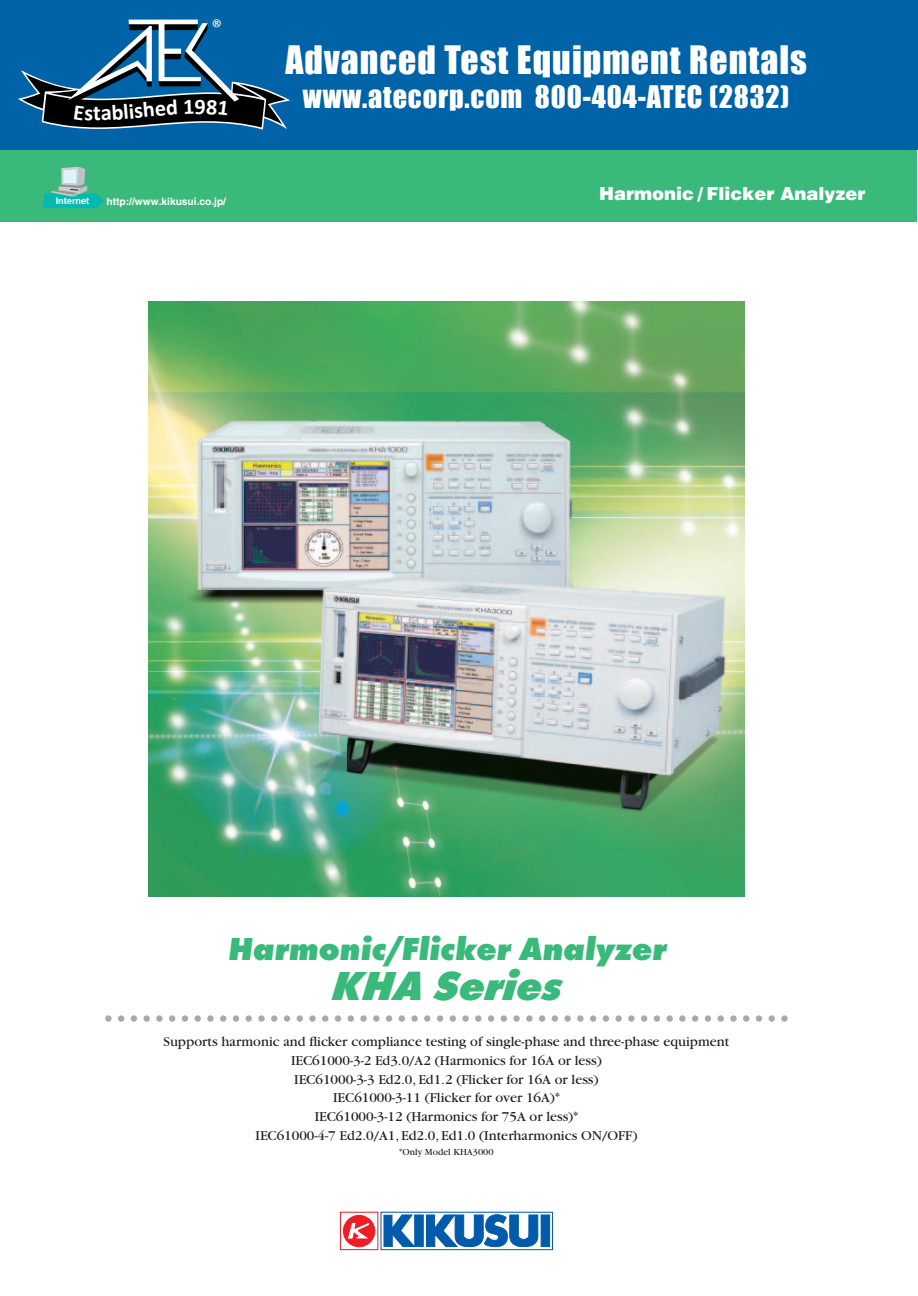
<style>
.page{position:relative;width:918px;height:1296px;background:#fff}
.page>*{position:absolute;margin:0;border:0;box-sizing:border-box;transform-origin:0 0}
.t1{font:italic 800 42px "Futura T";letter-spacing:-.005em;color:#39b97a}
.t2{font:36px "Impact";letter-spacing:.03em;color:#fff}
.t3{font:italic 800 33px "Futura T";color:#39b97a}
.t4{font:28.5px "Impact";letter-spacing:.03em;color:#fff}
.t5{font:700 22.2px "Calibri";color:#fff}
.t6{font:21.3px "Calibri";color:#fff}
.t7{font:900 18px "Helvetica";color:#fff}
.t8{font:14.25px/18.8px "Garamond";color:#231f20;text-align:center}
.t9{font:700 10.2px "Helvetica";color:#fff}
.t10{font:9.75px "Garamond";color:#231f20}
.t11{font:700 9.15px "Helvetica";color:#fff}
</style>
<div class="page">
<div style="left:0;top:151px;width:917px;height:71px;background:#39b97a"></div>
<svg style="left:44px;top:167px;width:60px;height:41px"></svg>
<svg style="left:340px;top:1212px;width:38px;height:38px"></svg>
<svg style="left:381px;top:1212px;width:172px;height:38px"></svg>
<div style="left:343px;top:1215px;width:32px;height:32px;background:#ee1d23;border:1px solid #ee1d23;border-radius:50%"></div>
<svg style="left:348px;top:1222px;width:22px;height:17px"></svg>
<div style="left:415px;top:1215px;width:8px;height:32px;background:#015aaa"></div>
<svg style="left:426px;top:1212px;width:112px;height:39px"></svg>
<div style="left:541px;top:1215px;width:9px;height:32px;background:#015aaa;border:1px solid #015aaa"></div>
<svg style="left:384px;top:1215px;width:31px;height:32px"></svg>
<div style="left:105px;top:1015px;width:7px;height:7px;background:#a8a9ad;border-radius:50%"></div>
<div style="left:118px;top:1015px;width:6px;height:7px;background:#a8a9ad;border-radius:50%"></div>
<div style="left:131px;top:1015px;width:6px;height:7px;background:#a8a9ad;border-radius:50%"></div>
<div style="left:144px;top:1015px;width:6px;height:7px;background:#a8a9ad;border-radius:50%"></div>
<div style="left:156px;top:1015px;width:7px;height:7px;background:#a8a9ad;border-radius:50%"></div>
<div style="left:169px;top:1015px;width:6px;height:7px;background:#a8a9ad;border-radius:50%"></div>
<div style="left:182px;top:1015px;width:6px;height:7px;background:#a8a9ad;border-radius:50%"></div>
<div style="left:195px;top:1015px;width:6px;height:7px;background:#a8a9ad;border-radius:50%"></div>
<div style="left:207px;top:1015px;width:7px;height:7px;background:#a8a9ad;border-radius:50%"></div>
<div style="left:220px;top:1015px;width:6px;height:7px;background:#a8a9ad;border-radius:50%"></div>
<div style="left:233px;top:1015px;width:6px;height:7px;background:#a8a9ad;border-radius:50%"></div>
<div style="left:246px;top:1015px;width:6px;height:7px;background:#a8a9ad;border-radius:50%"></div>
<div style="left:258px;top:1015px;width:7px;height:7px;background:#a8a9ad;border-radius:50%"></div>
<div style="left:271px;top:1015px;width:6px;height:7px;background:#a8a9ad;border-radius:50%"></div>
<div style="left:284px;top:1015px;width:6px;height:7px;background:#a8a9ad;border-radius:50%"></div>
<div style="left:297px;top:1015px;width:6px;height:7px;background:#a8a9ad;border-radius:50%"></div>
<div style="left:309px;top:1015px;width:7px;height:7px;background:#a8a9ad;border-radius:50%"></div>
<div style="left:322px;top:1015px;width:6px;height:7px;background:#a8a9ad;border-radius:50%"></div>
<div style="left:335px;top:1015px;width:6px;height:7px;background:#a8a9ad;border-radius:50%"></div>
<div style="left:348px;top:1015px;width:6px;height:7px;background:#a8a9ad;border-radius:50%"></div>
<div style="left:360px;top:1015px;width:7px;height:7px;background:#a8a9ad;border-radius:50%"></div>
<div style="left:373px;top:1015px;width:6px;height:7px;background:#a8a9ad;border-radius:50%"></div>
<div style="left:386px;top:1015px;width:6px;height:7px;background:#a8a9ad;border-radius:50%"></div>
<div style="left:399px;top:1015px;width:6px;height:7px;background:#a8a9ad;border-radius:50%"></div>
<div style="left:411px;top:1015px;width:7px;height:7px;background:#a8a9ad;border-radius:50%"></div>
<div style="left:424px;top:1015px;width:7px;height:7px;background:#a8a9ad;border-radius:50%"></div>
<div style="left:437px;top:1015px;width:6px;height:7px;background:#a8a9ad;border-radius:50%"></div>
<div style="left:450px;top:1015px;width:6px;height:7px;background:#a8a9ad;border-radius:50%"></div>
<div style="left:462px;top:1015px;width:7px;height:7px;background:#a8a9ad;border-radius:50%"></div>
<div style="left:475px;top:1015px;width:7px;height:7px;background:#a8a9ad;border-radius:50%"></div>
<div style="left:488px;top:1015px;width:6px;height:7px;background:#a8a9ad;border-radius:50%"></div>
<div style="left:501px;top:1015px;width:6px;height:7px;background:#a8a9ad;border-radius:50%"></div>
<div style="left:513px;top:1015px;width:7px;height:7px;background:#a8a9ad;border-radius:50%"></div>
<div style="left:526px;top:1015px;width:7px;height:7px;background:#a8a9ad;border-radius:50%"></div>
<div style="left:539px;top:1015px;width:6px;height:7px;background:#a8a9ad;border-radius:50%"></div>
<div style="left:552px;top:1015px;width:6px;height:7px;background:#a8a9ad;border-radius:50%"></div>
<div style="left:564px;top:1015px;width:7px;height:7px;background:#a8a9ad;border-radius:50%"></div>
<div style="left:577px;top:1015px;width:7px;height:7px;background:#a8a9ad;border-radius:50%"></div>
<div style="left:590px;top:1015px;width:6px;height:7px;background:#a8a9ad;border-radius:50%"></div>
<div style="left:603px;top:1015px;width:6px;height:7px;background:#a8a9ad;border-radius:50%"></div>
<div style="left:615px;top:1015px;width:7px;height:7px;background:#a8a9ad;border-radius:50%"></div>
<div style="left:628px;top:1015px;width:7px;height:7px;background:#a8a9ad;border-radius:50%"></div>
<div style="left:641px;top:1015px;width:6px;height:7px;background:#a8a9ad;border-radius:50%"></div>
<div style="left:654px;top:1015px;width:6px;height:7px;background:#a8a9ad;border-radius:50%"></div>
<div style="left:666px;top:1015px;width:7px;height:7px;background:#a8a9ad;border-radius:50%"></div>
<div style="left:679px;top:1015px;width:7px;height:7px;background:#a8a9ad;border-radius:50%"></div>
<div style="left:692px;top:1015px;width:6px;height:7px;background:#a8a9ad;border-radius:50%"></div>
<div style="left:705px;top:1015px;width:6px;height:7px;background:#a8a9ad;border-radius:50%"></div>
<div style="left:718px;top:1015px;width:6px;height:7px;background:#a8a9ad;border-radius:50%"></div>
<div style="left:730px;top:1015px;width:7px;height:7px;background:#a8a9ad;border-radius:50%"></div>
<div style="left:743px;top:1015px;width:6px;height:7px;background:#a8a9ad;border-radius:50%"></div>
<div style="left:756px;top:1015px;width:6px;height:7px;background:#a8a9ad;border-radius:50%"></div>
<div style="left:769px;top:1015px;width:6px;height:7px;background:#a8a9ad;border-radius:50%"></div>
<div style="left:781px;top:1015px;width:7px;height:7px;background:#a8a9ad;border-radius:50%"></div>
<img style="left:149px;top:301px;width:595px;height:596px">
<div style="left:0;top:0;width:918px;height:150px;background:#0063a7"></div>
<svg style="left:18px;top:20px;width:272px;height:110px"></svg>
<h3 class="t6" style="left:211px;top:14px;width:12px">®</h3>
<h3 class="t5" style="left:93px;top:99px;width:9px">t</h3>
<h3 class="t5" style="left:122px;top:98px;width:44px;rotate:-5deg">lishe</h3>
<h3 class="t5" style="left:195px;top:92px;width:13px">9</h3>
<h2 class="t2" style="left:285px;top:32px;width:523px">Advanced Test Equipment Rentals</h2>
<h3 class="t4" style="left:303px;top:75px;width:488px">www.atecorp.com 800-404-ATEC (2832)</h3>
<p class="t11" style="left:56px;top:198px;width:35px">Internet</p>
<p class="t7" style="left:599px;top:187px;width:268px">Harmonic / Flicker Analyzer</p>
<p class="t9" style="left:107px;top:197px;width:121px">http://www.kikusui.co.jp/</p>
<h3 class="t3" style="left:227px;top:938px;width:440px">Harmonic/Flicker Analyzer</h3>
<h1 class="t1" style="left:329px;top:972px;width:239px">KHA Series</h1>
<p class="t8" style="left:163px;top:1034px;width:567px">Supports harmonic and flicker compliance testing of single-phase and three-phase equipment IEC61000-3-2 Ed3.0/A2 (Harmonics for 16A or less)<br>IEC61000-3-3 Ed2.0, Ed1.2 (Flicker for 16A or less)<br>IEC61000-3-11 (Flicker for over 16A)*<br>IEC61000-3-12 (Harmonics for 75A or less)*<br>IEC61000-4-7 Ed2.0/A1, Ed2.0, Ed1.0 (Interharmonics ON/OFF)</p>
<p class="t10" style="left:399px;top:1148px;width:96px">*Only Model KHA3000</p>
</div>
